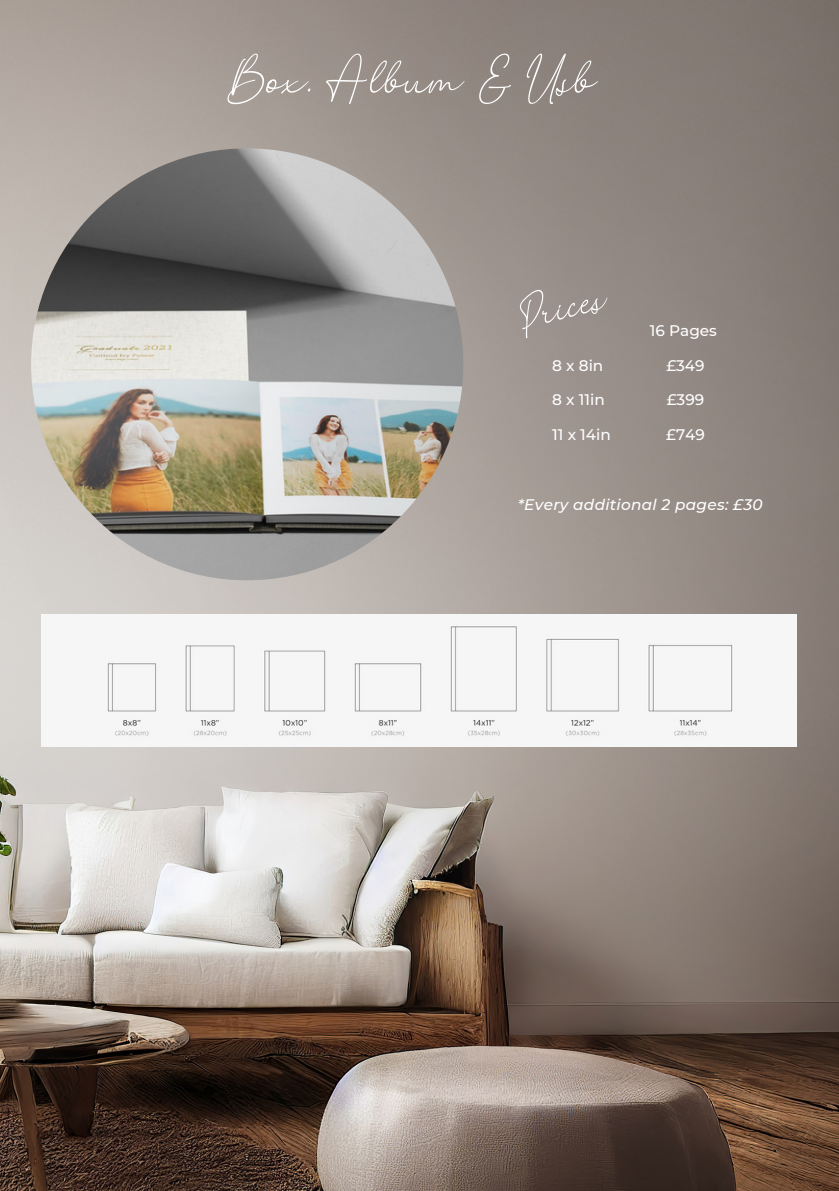
<style>
.page{position:relative;width:839px;height:1191px;background:#fff}
.page>*{position:absolute;margin:0;border:0;box-sizing:border-box;transform-origin:0 0}
.t1{font:104.2px "The Bigmaker";color:#fff}
.t2{font:91.6px "The Bigmaker";color:#fff}
.t3{font:500 15.2px "Montserrat";color:#fff}
.t4{font:italic 500 15.2px "Montserrat";letter-spacing:.02em;color:#fff}
</style>
<div class="page">
<img style="left:0;top:0;width:838px;height:1191px">
<img style="left:31px;top:148px;width:432px;height:432px;border-radius:50%">
<div style="left:42px;top:615px;width:754px;height:132px;background:#f6f6f6"></div>
<p class="t1" style="left:227px;top:31px;width:371px">Box, Album&amp;Usb</p>
<p class="t2" style="left:509px;top:276px;width:91px;rotate:-14deg">Prices</p>
<p class="t3" style="left:650px;top:322px;width:68px">16 Pages</p>
<p class="t3" style="left:552px;top:356px;width:53px">8 x 8in</p>
<p class="t3" style="left:666px;top:356px;width:40px">£349</p>
<p class="t3" style="left:552px;top:391px;width:54px">8 x 11in</p>
<p class="t3" style="left:666px;top:391px;width:39px">£399</p>
<p class="t3" style="left:552px;top:425px;width:60px">11 x 14in</p>
<p class="t3" style="left:666px;top:425px;width:40px">£749</p>
<p class="t4" style="left:518px;top:495px;width:246px">*Every additional 2 pages: £30</p>
</div>
